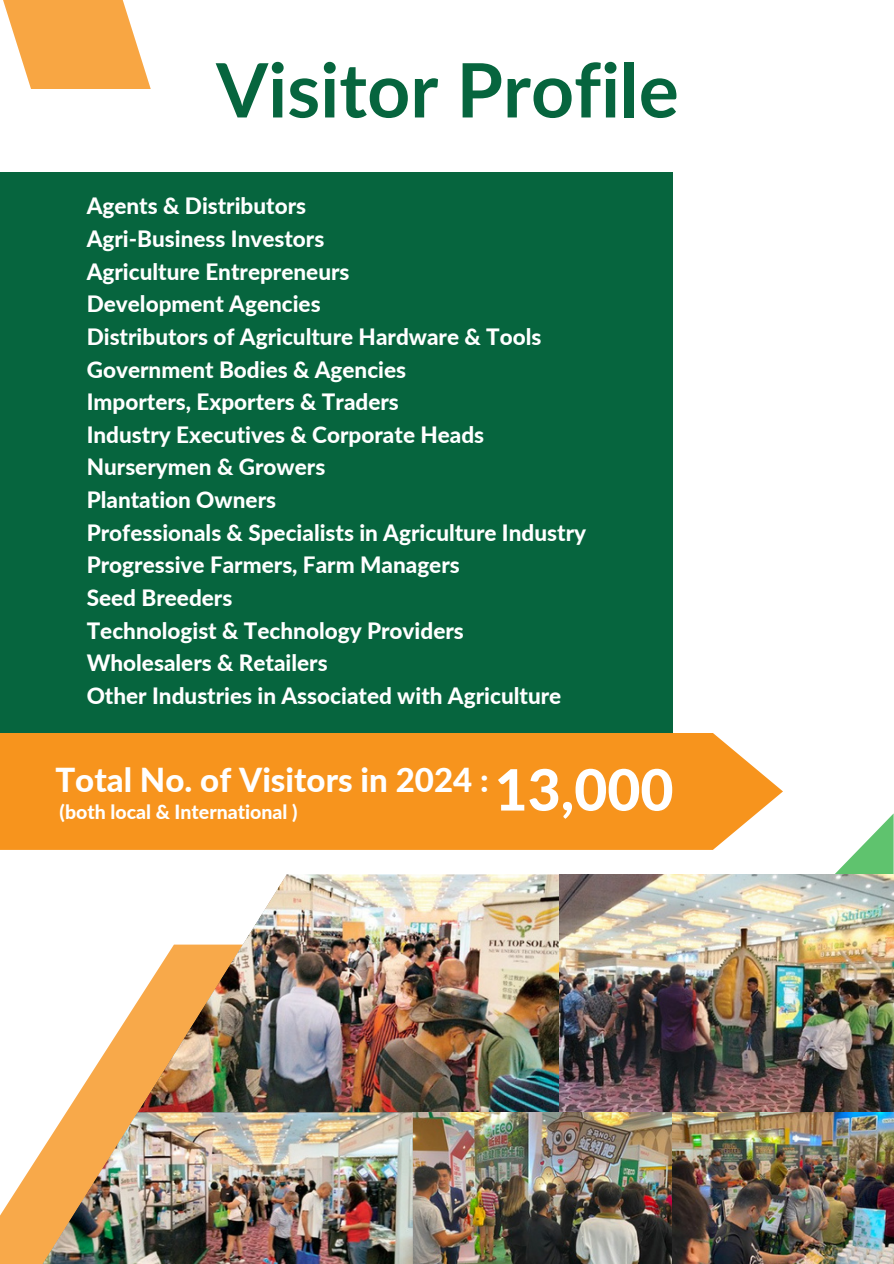
<style>
.page{position:relative;width:894px;height:1264px;background:#fff}
.page>*{position:absolute;margin:0;border:0;box-sizing:border-box;transform-origin:0 0}
.t1{font:700 75px "Lato";color:#06653e}
.t2{font:800 57px "Lato";color:#fff}
.t3{font:800 33px "Lato";color:#fff}
.t4{font:800 22.5px/32.7px "Lato";color:#fff}
.t5{font:800 19.5px "Lato";color:#fff}
</style>
<div class="page">
<svg style="left:3px;top:0;width:148px;height:89px;fill:#f8a643"></svg>
<div style="left:0;top:172px;width:672px;height:583px;background:#06653e"></div>
<div style="left:0;top:733px;width:782px;height:117px;background:#f7941d"></div>
<svg style="left:722px;top:813px;width:171px;height:61px"></svg>
<svg style="left:0;top:1170px;width:29px;height:93px;fill:#f8a94a"></svg>
<svg style="left:29px;top:1001px;width:109px;height:262px"></svg>
<img style="left:138px;top:874px;width:755px;height:238px">
<img style="left:31px;top:1112px;width:862px;height:151px">
<h4 class="t1" style="left:216px;top:43px;width:464px">Visitor Profile</h4>
<h1 class="t4" style="left:87px;top:189px;width:501px">Agents &amp; Distributors<br>Agri-Business Investors<br>Agriculture Entrepreneurs<br>Development Agencies<br>Distributors of Agriculture Hardware &amp; Tools<br>Government Bodies &amp; Agencies<br>Importers, Exporters &amp; Traders<br>Industry Executives &amp; Corporate Heads<br>Nurserymen &amp; Growers<br>Plantation Owners<br>Professionals &amp; Specialists in Agriculture Industry<br>Progressive Farmers, Farm Managers<br>Seed Breeders<br>Technologist &amp; Technology Providers<br>Wholesalers &amp; Retailers<br>Other Industries in Associated with Agriculture</h1>
<h2 class="t3" style="left:55px;top:759px;width:435px">Total No. of Visitors in 2024 :</h2>
<h3 class="t5" style="left:60px;top:799px;width:239px">(both local &amp; International )</h3>
<p class="t2" style="left:494px;top:754px;width:180px">13,000</p>
</div>
